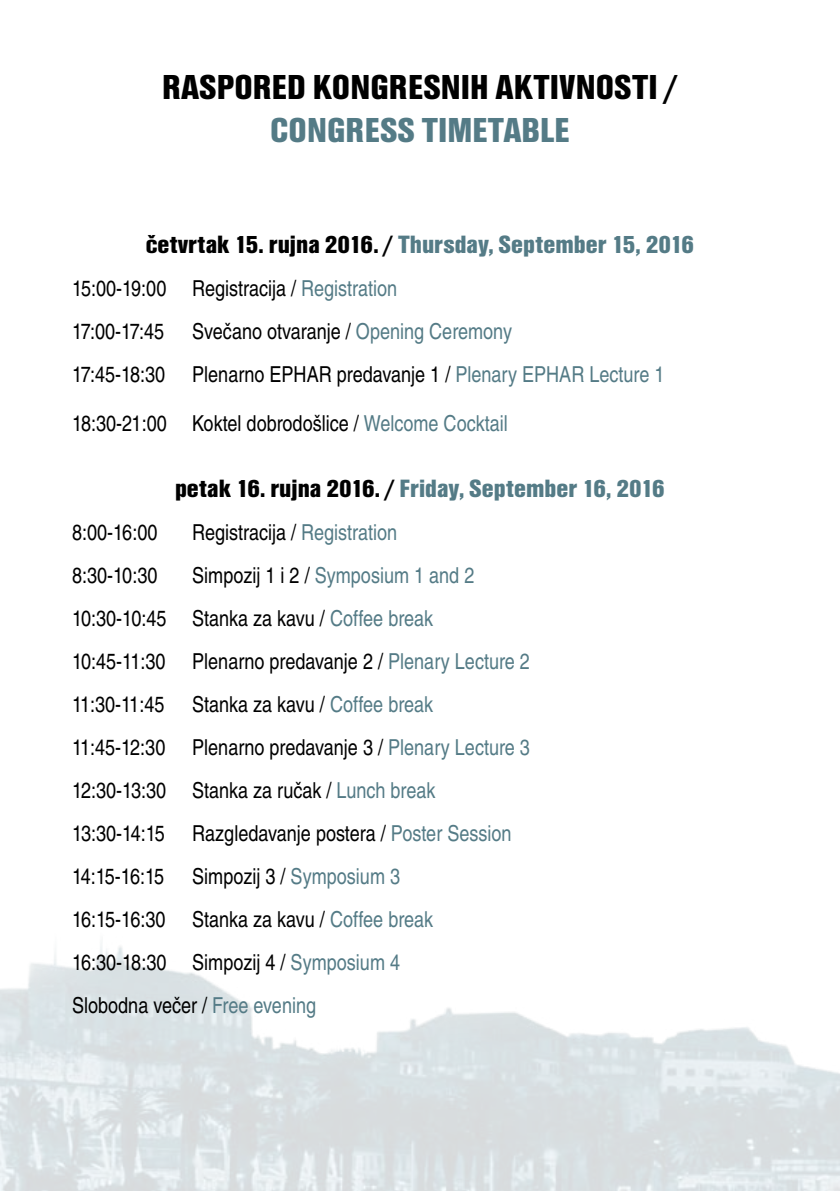
<style>
.page{position:relative;width:840px;height:1191px;background:#fff}
.page>*{position:absolute;margin:0;border:0;box-sizing:border-box;transform-origin:0 0}
.t1{font:36px "Nimbus San TOT Bla Con";color:#000}
.t2{font:36px "Nimbus San TOT Bla Con";color:#547b86}
.t3{font:26px "Nimbus San TOT Bla Con";color:#547b86}
.t4{font:22px/43px "Nimbus San LOT Reg Con";color:#000}
.s1{color:#000}
.s2{color:#547b86}
</style>
<div class="page">
<img style="left:0;top:943px;width:839px;height:248px">
<h1 class="t1" style="left:162px;top:67px;width:517px">RASPORED KONGRESNIH AKTIVNOSTI /</h1>
<h1 class="t2" style="left:270px;top:110px;width:301px">CONGRESS TIMETABLE</h1>
<p class="t3" style="left:146px;top:230px;width:549px"><span class="s1">četvrtak 15. rujna 2016. /</span> Thursday, September 15, 2016</p>
<p class="t4" style="left:72px;top:267px;width:326px">15:00-19:00 Registracija / <span class="s2">Registration<br></span>17:00-17:45</p>
<p class="t4" style="left:72px;top:310px;width:593px;text-indent:120px">Svečano otvaranje / <span class="s2">Opening Ceremony<br></span>17:45-18:30 Plenarno EPHAR predavanje 1 / <span class="s2">Plenary EPHAR Lecture 1</span></p>
<p class="t4" style="left:72px;top:402px;width:437px">18:30-21:00 Koktel dobrodošlice / <span class="s2">Welcome Cocktail</span></p>
<p class="t3" style="left:175px;top:473px;width:491px"><span class="s1">petak 16. rujna 2016. /</span> Friday, September 16, 2016</p>
<p class="t4" style="left:72px;top:511px;width:87px">8:00-16:00</p>
<p class="t4" style="left:192px;top:511px;width:206px">Registracija / <span class="s2">Registration</span></p>
<p class="t4" style="left:72px;top:554px;width:87px">8:30-10:30</p>
<p class="t4" style="left:72px;top:554px;width:459px;text-indent:120px">Simpozij 1 i 2 / <span class="s2">Symposium 1 and 2<br></span>10:30-10:45 Stanka za kavu / <span class="s2">Coffee break </span>10:45-11:30 Plenarno predavanje 2 / <span class="s2">Plenary Lecture 2<br></span>11:30-11:45</p>
<p class="t4" style="left:72px;top:683px;width:459px;text-indent:120px">Stanka za kavu / <span class="s2">Coffee break </span>11:45-12:30 Plenarno predavanje 3 / <span class="s2">Plenary Lecture 3<br></span>12:30-13:30 Stanka za ručak / <span class="s2">Lunch break </span>13:30-14:15 Razgledavanje postera / <span class="s2">Poster Session </span>14:15-16:15</p>
<p class="t4" style="left:72px;top:855px;width:362px;text-indent:120px">Simpozij 3 / <span class="s2">Symposium 3<br></span>16:15-16:30 Stanka za kavu / <span class="s2">Coffee break<br></span>16:30-18:30 Simpozij 4 / <span class="s2">Symposium 4<br></span>Slobodna večer / <span class="s2">Free evening</span></p>
</div>
